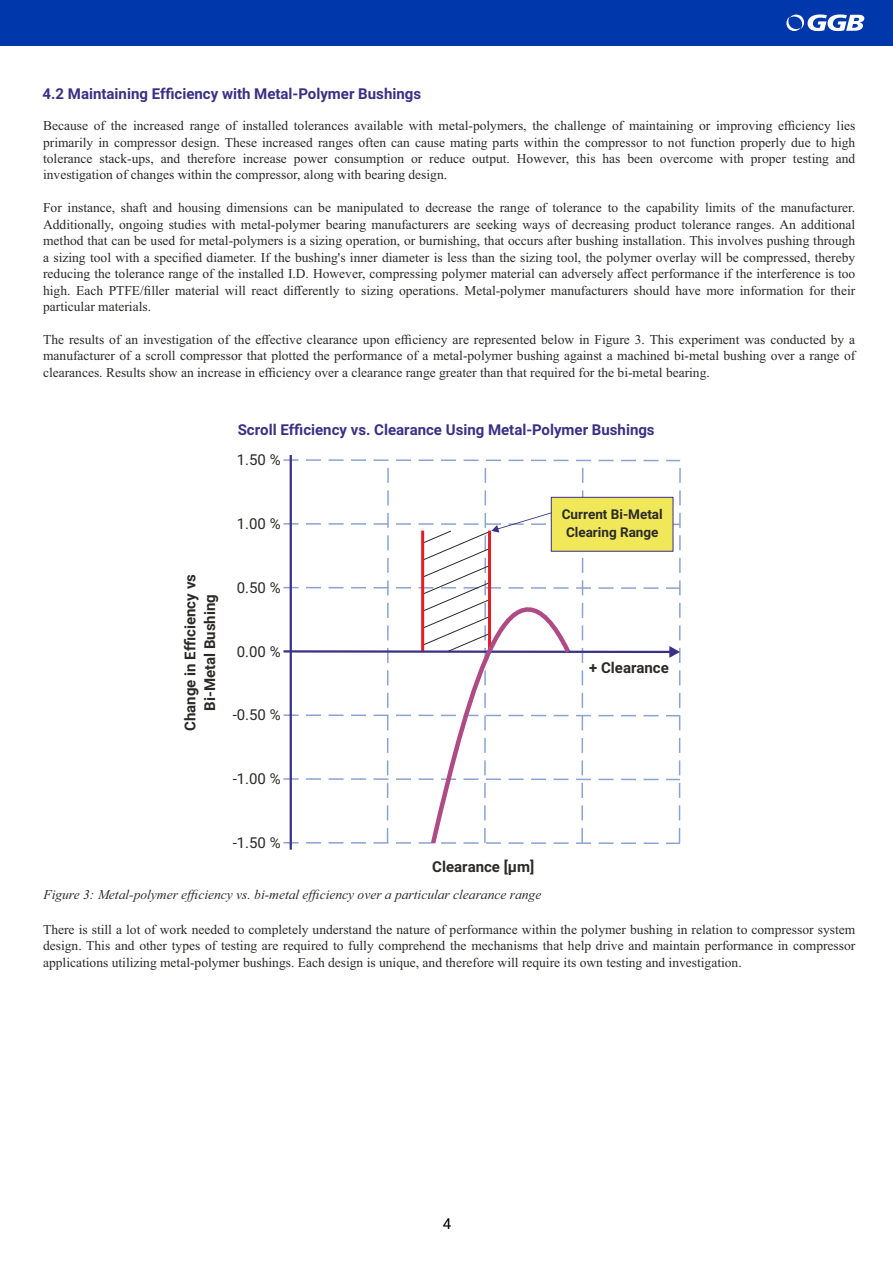
<style>
.page{position:relative;width:893px;height:1263px;background:#fff}
.page>*{position:absolute;margin:0;border:0;box-sizing:border-box;transform-origin:0 0}
.t1{font:700 15px "Roboto";color:#393185}
.t2{font:700 15px/19.8px "Roboto";color:#2b2a29;text-align:center}
.t3{font:15px "Roboto";color:#2b2a29}
.t4{font:15px "Roboto";color:#000}
.t5{font:13.5px/16.5px "Times New Roman";color:#2b2a29;text-align:justify}
.t6{font:italic 13.5px "Times New Roman";color:#2b2a29}
.t7{font:700 13.5px/17.9px "Roboto";color:#2b2a29;text-align:center}
</style>
<div class="page">
<div style="left:0;top:0;width:893px;height:46px;background:#0038ac"></div>
<hr style="left:290px;top:455px;width:2px;height:395px;background:#393185">
<svg style="left:283px;top:458px;width:398px;height:387px"></svg>
<svg style="left:428px;top:536px;width:146px;height:309px"></svg>
<svg style="left:786px;top:14px;width:78px;height:18px"></svg>
<p class="t1" style="left:43px;top:84px;width:380px">4.2 Maintaining Efficiency with Metal-Polymer Bushings</p>
<p class="t5" style="left:43px;top:119px;width:814px">Because of the increased range of installed tolerances available with metal-polymers, the challenge of maintaining or improving efficiency lies primarily in compressor design. These increased ranges often can cause mating parts within the compressor to not function properly due to high tolerance stack-ups, and therefore increase power consumption or reduce output. However, this has been overcome with proper testing and investigation of changes within the compressor, along with bearing design.</p>
<p class="t5" style="left:43px;top:201px;width:814px">For instance, shaft and housing dimensions can be manipulated to decrease the range of tolerance to the capability limits of the manufacturer.<br>Additionally, ongoing studies with metal-polymer bearing manufacturers are seeking ways of decreasing product tolerance ranges. An additional method that can be used for metal-polymers is a sizing operation, or burnishing, that occurs after bushing installation. This involves pushing through a sizing tool with a specified diameter. If the bushing's inner diameter is less than the sizing tool, the polymer overlay will be compressed, thereby reducing the tolerance range of the installed I.D. However, compressing polymer material can adversely affect performance if the interference is too high. Each PTFE/filler material will react differently to sizing operations. Metal-polymer manufacturers should have more information for their particular materials.</p>
<p class="t5" style="left:43px;top:332px;width:814px">The results of an investigation of the effective clearance upon efficiency are represented below in Figure 3. This experiment was conducted by a manufacturer of a scroll compressor that plotted the performance of a metal-polymer bushing against a machined bi-metal bushing over a range of clearances. Results show an increase in efficiency over a clearance range greater than that required for the bi-metal bearing.</p>
<p class="t1" style="left:238px;top:419px;width:418px">Scroll Efficiency vs. Clearance Using Metal-Polymer Bushings</p>
<p class="t3" style="left:237px;top:454px;width:45px">1.50 %</p>
<p class="t3" style="left:237px;top:518px;width:45px">1.00 %</p>
<p class="t2" style="left:180px;top:731px;width:158px;rotate:-90deg">Change in Efficiency vs<br>Bi-Metal Bushing</p>
<p class="t3" style="left:237px;top:582px;width:45px">0.50 %</p>
<p class="t3" style="left:237px;top:645px;width:45px">0.00 %</p>
<p class="t3" style="left:233px;top:709px;width:50px">-0.50 %</p>
<p class="t3" style="left:233px;top:773px;width:50px">-1.00 %</p>
<p class="t3" style="left:233px;top:837px;width:50px">-1.50 %</p>
<p class="t7" style="left:562px;top:505px;width:102px">Current Bi-Metal<br>Clearing Range</p>
<p class="t2" style="left:589px;top:658px;width:81px">+ Clearance</p>
<p class="t2" style="left:432px;top:856px;width:104px">Clearance [µm]</p>
<p class="t6" style="left:43px;top:890px;width:499px">Figure 3: Metal-polymer efficiency vs. bi-metal efficiency over a particular clearance range</p>
<p class="t5" style="left:43px;top:922px;width:814px">There is still a lot of work needed to completely understand the nature of performance within the polymer bushing in relation to compressor system design. This and other types of testing are required to fully comprehend the mechanisms that help drive and maintain performance in compressor applications utilizing metal-polymer bushings. Each design is unique, and therefore will require its own testing and investigation.</p>
<p class="t4" style="left:443px;top:1218px;width:10px">4</p>
</div>
